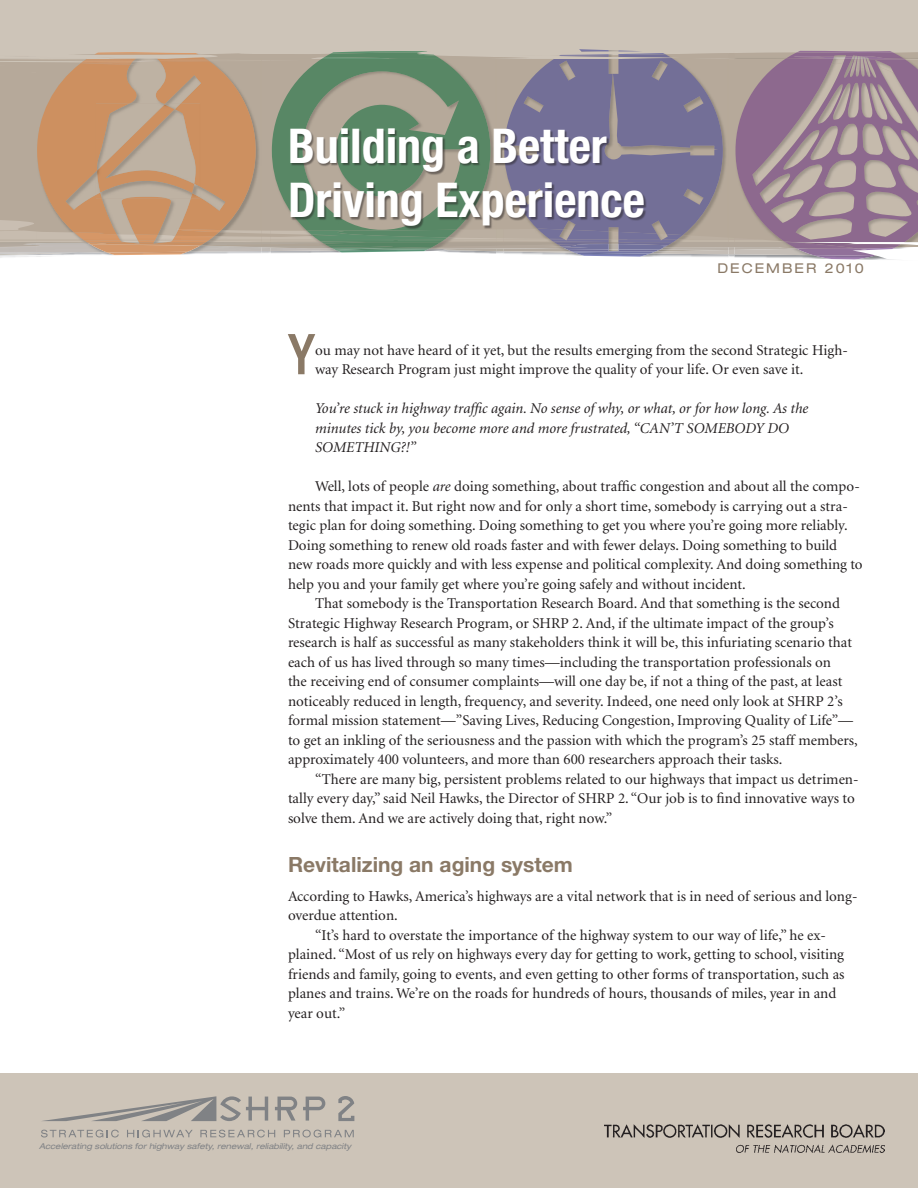
<style>
.page{position:relative;width:918px;height:1188px;background:#fff}
.page>*{position:absolute;margin:0;border:0;box-sizing:border-box;transform-origin:0 0}
.t1{font:500 condensed 56.25px "Helvetica Neue";color:#8a7966}
.t2{font:700 condensed 48px/54px "Helvetica Neue";color:#fff}
.t3{font:700 21px "Helvetica Neue";color:#8a7966}
.t4{font:15px/19.5px "Minion";color:#231f20}
.t5{font:italic 15px/19.5px "Minion";color:#231f20}
.t6{font:expanded 13.5px "Helvetica Neue";letter-spacing:.15em;color:#8a7966}
.t7{font:italic expanded 8.1px "Helvetica Neue";color:#808285}
.s1{font-style:italic}
</style>
<div class="page">
<div style="left:0;top:1073px;width:918px;height:115px;background:#cdc4b8"></div>
<div style="left:0;top:0;width:918px;height:179px;background:#cdc4b8"></div>
<img style="left:503px;top:252px;width:226px;height:2px">
<img style="left:575px;top:254px;width:75px;height:3px">
<img style="left:579px;top:49px;width:22px;height:1px">
<img style="left:571px;top:252px;width:85px;height:2px">
<img style="left:271px;top:252px;width:225px;height:2px">
<img style="left:734px;top:252px;width:63px;height:4px">
<img style="left:813px;top:255px;width:74px;height:4px">
<img style="left:797px;top:252px;width:79px;height:4px">
<img style="left:36px;top:254px;width:225px;height:3px">
<img style="left:36px;top:252px;width:225px;height:2px">
<img style="left:107px;top:252px;width:81px;height:3px">
<svg style="left:0;top:50px;width:918px;height:202px;background:#a5948d"></svg>
<img style="left:134px;top:59px;width:25px;height:2px">
<img style="left:605px;top:1124px;width:279px;height:29px">
<svg style="left:338px;top:1096px;width:16px;height:25px"></svg>
<svg style="left:42px;top:1096px;width:226px;height:25px"></svg>
<svg style="left:275px;top:1097px;width:22px;height:24px"></svg>
<svg style="left:303px;top:1097px;width:22px;height:24px"></svg>
<svg style="left:41px;top:1130px;width:78px;height:7px"></svg>
<svg style="left:127px;top:1130px;width:66px;height:7px"></svg>
<svg style="left:200px;top:1130px;width:75px;height:7px"></svg>
<svg style="left:284px;top:1130px;width:70px;height:7px"></svg>
<div style="left:291px;top:130px;width:356px;height:99px;background:#231f20;opacity:.5"></div>
<h2 class="t2" style="left:288px;top:118px;width:359px">Building a Better<br>Driving Experience</h2>
<p class="t6" style="left:717px;top:260px;width:148px">DECEMBER 2010</p>
<h1 class="t1" style="left:288px;top:321px;width:29px">Y</h1>
<p class="t4" style="left:315px;top:341px;width:534px">ou may not have heard of it yet, but the results emerging from the second Strategic High&shy;way Research Program just might improve the quality of your life. Or even save it.</p>
<p class="t5" style="left:315px;top:399px;width:495px">You’re stuck in highway traffic again. No sense of why, or what, or for how long. As the minutes tick by, you become more and more frustrated, “CAN’T SOMEBODY DO<br>SOMETHING?!”</p>
<p class="t4" style="left:315px;top:477px;width:546px">Well, lots of people <span class="s1">are</span> doing something, about traffic congestion and about all the compo-</p>
<p class="t4" style="left:288px;top:497px;width:561px">nents that impact it. But right now and for only a short time, somebody is carrying out a stra-</p>
<p class="t4" style="left:288px;top:516px;width:561px">tegic plan for doing something. Doing something to get you where you’re going more reliably.</p>
<p class="t4" style="left:288px;top:536px;width:551px">Doing something to renew old roads faster and with fewer delays. Doing something to build</p>
<p class="t4" style="left:288px;top:555px;width:576px">new roads more quickly and with less expense and political complexity. And doing something to</p>
<p class="t4" style="left:288px;top:575px;width:459px">help you and your family get where you’re going safely and without incident.</p>
<p class="t4" style="left:315px;top:594px;width:527px">That somebody is the Transportation Research Board. And that something is the second</p>
<p class="t4" style="left:288px;top:614px;width:547px">Strategic Highway Research Program, or SHRP 2. And, if the ultimate impact of the group’s</p>
<p class="t4" style="left:288px;top:633px;width:566px">research is half as successful as many stakeholders think it will be, this infuriating scenario that</p>
<p class="t4" style="left:288px;top:653px;width:545px">each of us has lived through so many times—including the transportation professionals on</p>
<p class="t4" style="left:288px;top:672px;width:556px">the receiving end of consumer complaints—will one day be, if not a thing of the past, at least</p>
<p class="t4" style="left:288px;top:692px;width:556px">noticeably reduced in length, frequency, and severity. Indeed, one need only look at SHRP 2’s</p>
<p class="t4" style="left:288px;top:711px;width:567px">formal mission statement—”Saving Lives, Reducing Congestion, Improving Quality of Life”—</p>
<p class="t4" style="left:288px;top:731px;width:571px">to get an inkling of the seriousness and the passion with which the program’s 25 staff members,</p>
<p class="t4" style="left:288px;top:750px;width:496px">approximately 400 volunteers, and more than 600 researchers approach their tasks.</p>
<p class="t4" style="left:315px;top:770px;width:545px">“There are many big, persistent problems related to our highways that impact us detrimen-</p>
<p class="t4" style="left:288px;top:789px;width:568px">tally every day,” said Neil Hawks, the Director of SHRP 2. “Our job is to find innovative ways to</p>
<p class="t4" style="left:288px;top:809px;width:326px">solve them. And we are actively doing that, right now.”</p>
<h3 class="t3" style="left:288px;top:852px;width:286px">Revitalizing an aging system</h3>
<p class="t4" style="left:288px;top:887px;width:571px">According to Hawks, America’s highways are a vital network that is in need of serious and long-</p>
<p class="t4" style="left:288px;top:906px;width:111px">overdue attention.</p>
<p class="t4" style="left:315px;top:926px;width:512px">“It’s hard to overstate the importance of the highway system to our way of life,” he ex-</p>
<p class="t4" style="left:288px;top:945px;width:558px">plained. “Most of us rely on highways every day for getting to work, getting to school, visiting</p>
<p class="t4" style="left:288px;top:965px;width:558px">friends and family, going to events, and even getting to other forms of transportation, such as</p>
<p class="t4" style="left:288px;top:984px;width:550px">planes and trains. We’re on the roads for hundreds of hours, thousands of miles, year in and</p>
<p class="t4" style="left:288px;top:1004px;width:59px">year out.”</p>
<p class="t7" style="left:39px;top:1141px;width:314px">Accelerating solutions for highway safety, renewal, reliability, and capacity</p>
</div>
